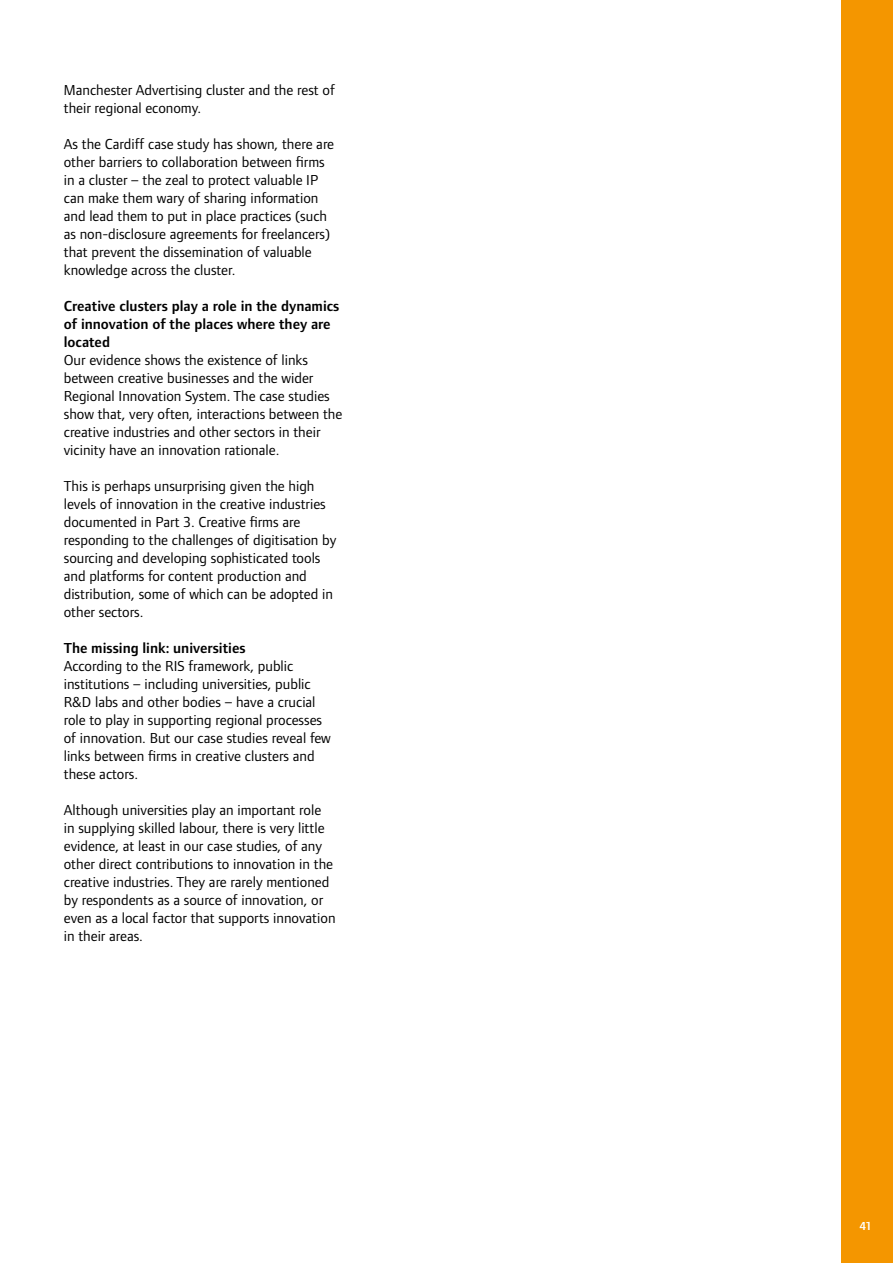
<style>
.page{position:relative;width:893px;height:1263px;background:#fff}
.page>*{position:absolute;margin:0;border:0;box-sizing:border-box;transform-origin:0 0}
.t1{font:15px/18px "Foundry Form Sans";color:#000}
.t2{font:600 15px/18px "Foundry Form Sans";color:#000}
.t3{font:600 12px "Foundry Form Sans";color:#fff}
</style>
<div class="page">
<div style="left:842px;top:0;width:51px;height:1263px;background:#f49600"></div>
<p class="t1" style="left:64px;top:80px;width:273px">Manchester Advertising cluster and the rest of their regional economy.</p>
<p class="t1" style="left:64px;top:134px;width:272px">As the Cardiff case study has shown, there are other barriers to collaboration between firms in a cluster – the zeal to protect valuable IP can make them wary of sharing information and lead them to put in place practices (such as non-disclosure agreements for freelancers) that prevent the dissemination of valuable knowledge across the cluster.</p>
<p class="t2" style="left:64px;top:296px;width:277px">Creative clusters play a role in the dynamics of innovation of the places where they are located</p>
<p class="t1" style="left:64px;top:350px;width:280px">Our evidence shows the existence of links between creative businesses and the wider Regional Innovation System. The case studies show that, very often, interactions between the creative industries and other sectors in their vicinity have an innovation rationale.</p>
<p class="t1" style="left:64px;top:476px;width:274px">This is perhaps unsurprising given the high levels of innovation in the creative industries documented in Part 3. Creative firms are responding to the challenges of digitisation by sourcing and developing sophisticated tools and platforms for content production and distribution, some of which can be adopted in other sectors.</p>
<p class="t2" style="left:64px;top:638px;width:183px">The missing link: universities</p>
<p class="t1" style="left:64px;top:656px;width:268px">According to the RIS framework, public institutions – including universities, public R&amp;D labs and other bodies – have a crucial role to play in supporting regional processes of innovation. But our case studies reveal few links between firms in creative clusters and these actors.</p>
<p class="t1" style="left:64px;top:800px;width:273px">Although universities play an important role in supplying skilled labour, there is very little evidence, at least in our case studies, of any other direct contributions to innovation in the creative industries. They are rarely mentioned by respondents as a source of innovation, or even as a local factor that supports innovation in their areas.</p>
<p class="t3" style="left:860px;top:1219px;width:13px">41</p>
</div>
